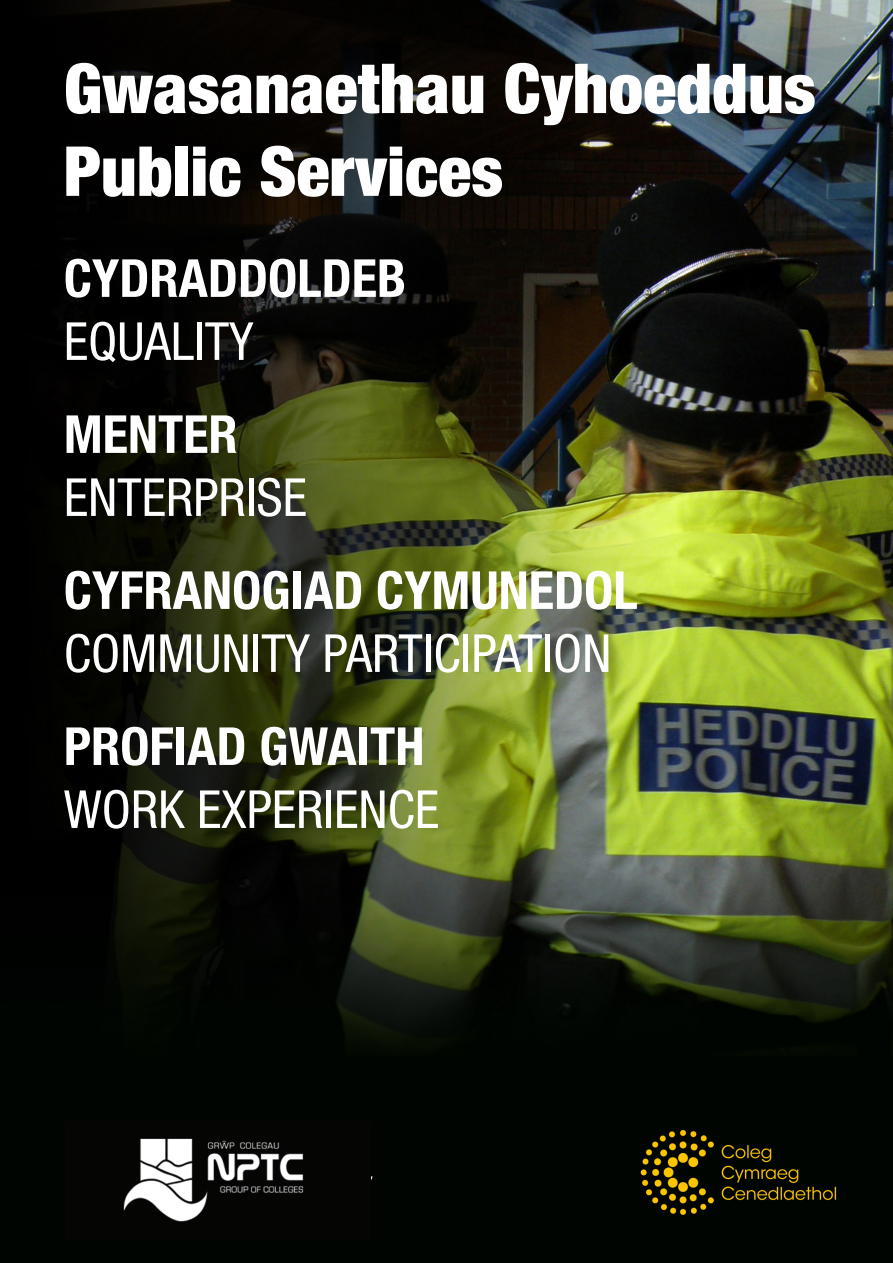
<style>
.page{position:relative;width:893px;height:1263px;background:#fff}
.page>*{position:absolute;margin:0;border:0;box-sizing:border-box;transform-origin:0 0}
.t1{font:900 condensed 69px "Helvetica Neue LT Pro";color:#fff}
.t2{font:condensed 52.5px "Helvetica Neue LT Pro";color:#fff}
.t3{font:700 condensed 52.5px "Helvetica Neue LT Pro";color:#fff}
</style>
<div class="page">
<img style="left:0;top:0;width:893px;height:1263px">
<img style="left:65px;top:1122px;width:305px;height:117px">
<p class="t1" style="left:64px;top:47px;width:754px">Gwasanaethau Cyhoeddus</p>
<p class="t1" style="left:64px;top:130px;width:441px">Public Services</p>
<p class="t3" style="left:64px;top:247px;width:344px">CYDRADDOLDEB</p>
<p class="t2" style="left:64px;top:310px;width:191px">EQUALITY</p>
<p class="t3" style="left:64px;top:403px;width:175px">MENTER</p>
<p class="t2" style="left:64px;top:466px;width:245px">ENTERPRISE</p>
<p class="t3" style="left:64px;top:559px;width:575px">CYFRANOGIAD CYMUNEDOL</p>
<p class="t2" style="left:64px;top:622px;width:549px">COMMUNITY PARTICIPATION</p>
<p class="t3" style="left:64px;top:715px;width:362px">PROFIAD GWAITH</p>
<p class="t2" style="left:64px;top:778px;width:377px">WORK EXPERIENCE</p>
</div>
